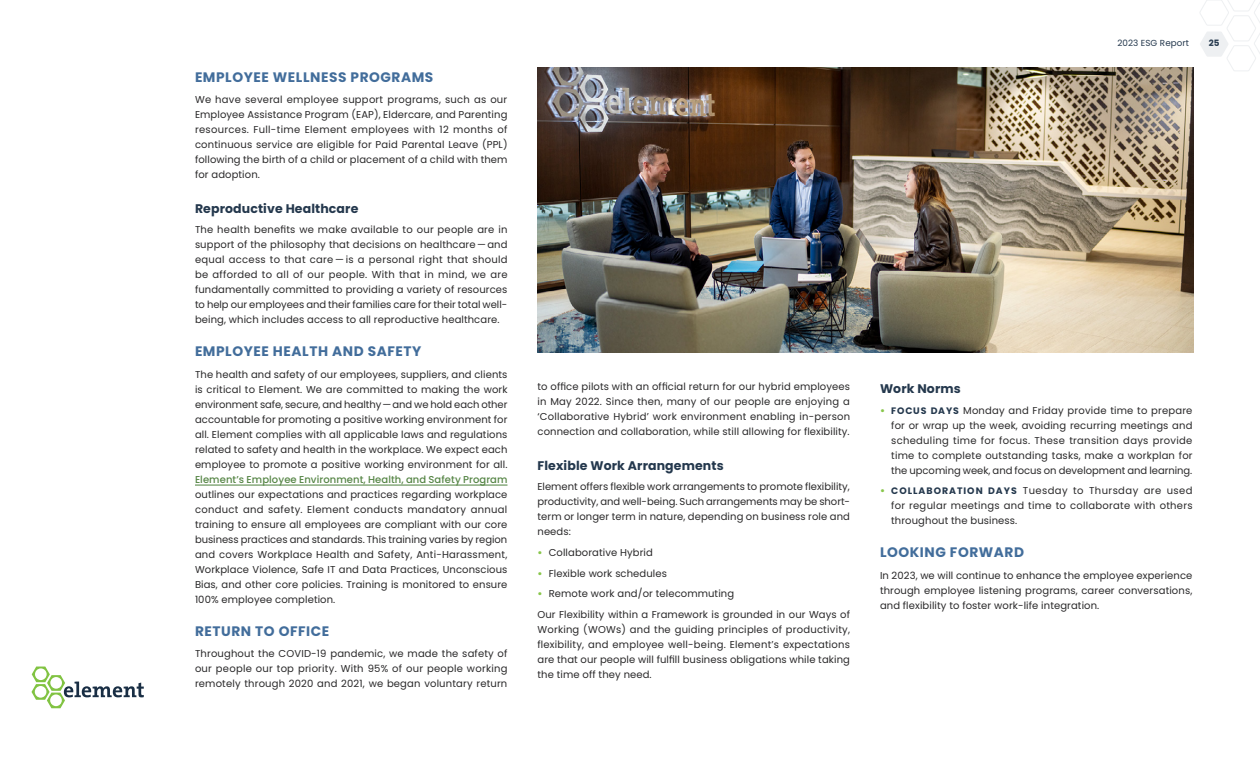
<style>
.page{position:relative;width:1260px;height:765px;background:#fff}
.page>*{position:absolute;margin:0;border:0;box-sizing:border-box;transform-origin:0 0}
.t1{font:700 13.75px "Poppins";letter-spacing:.04em;color:#426d9b}
.t2{font:700 12.5px "Poppins";letter-spacing:.01em;color:#24384d}
.Body{font:10px/15px "Poppins";letter-spacing:.01em;color:#292829;text-align:justify}
.t3{font:8.75px "Poppins";letter-spacing:.01em;color:#24384d}
.t4{font:700 8.75px "Poppins";color:#24384d}
.s1{font-weight:500;color:#558545}
.s2{font-weight:700;color:#88c64b}
.s3{font-weight:700;font-size:9.38px;color:#24384d}
</style>
<div class="page">
<hr style="left:195px;top:485px;width:313px;height:1px;background:#4c7f3b">
<img style="left:538px;top:68px;width:655px;height:284px">
<svg style="left:1200px;top:0;width:60px;height:71px"></svg>
<svg style="left:32px;top:667px;width:112px;height:41px"></svg>
<h2 class="t1" style="left:195px;top:69px;width:240px">EMPLOYEE WELLNESS PROGRAMS</h2>
<p class="Body" style="left:195px;top:92px;width:314px">We have several employee support programs, such as our Employee Assistance Program (EAP), Eldercare, and Parenting resources. Full-time Element employees with 12 months of continuous service are eligible for Paid Parental Leave (PPL) following the birth of a child or placement of a child with them for adoption.</p>
<h3 class="t2" style="left:195px;top:201px;width:165px">Reproductive Healthcare</h3>
<p class="Body" style="left:195px;top:222px;width:314px">The health benefits we make available to our people are in support of the philosophy that decisions on healthcare—and equal access to that care — is a personal right that should be afforded to all of our people. With that in mind, we are fundamentally committed to providing a variety of resources to help our employees and their families care for their total well&shy;being, which includes access to all reproductive healthcare.</p>
<h2 class="t1" style="left:195px;top:344px;width:228px">EMPLOYEE HEALTH AND SAFETY</h2>
<p class="Body" style="left:195px;top:367px;width:314px">The health and safety of our employees, suppliers, and clients is critical to Element. We are committed to making the work environment safe, secure, and healthy—and we hold each other accountable for promoting a positive working environment for all. Element complies with all applicable laws and regulations related to safety and health in the workplace. We expect each employee to promote a positive working environment for all.<br><span class="s1">Element’s Employee Environment, Health, and Safety Program </span>outlines our expectations and practices regarding workplace conduct and safety. Element conducts mandatory annual training to ensure all employees are compliant with our core business practices and standards. This training varies by region and covers Workplace Health and Safety, Anti-Harassment, Workplace Violence, Safe IT and Data Practices, Unconscious Bias, and other core policies. Training is monitored to ensure 100% employee completion.</p>
<h2 class="t1" style="left:195px;top:623px;width:136px">RETURN TO OFFICE</h2>
<p class="Body" style="left:195px;top:646px;width:314px">Throughout the COVID-19 pandemic, we made the safety of our people our top priority. With 95% of our people working remotely through 2020 and 2021, we began voluntary return</p>
<p class="Body" style="left:538px;top:380px;width:314px">to office pilots with an official return for our hybrid employees in May 2022. Since then, many of our people are enjoying a ‘Collaborative Hybrid’ work environment enabling in-person connection and collaboration, while still allowing for flexibility.</p>
<h3 class="t2" style="left:538px;top:458px;width:188px">Flexible Work Arrangements</h3>
<p class="Body" style="left:538px;top:480px;width:314px">Element offers flexible work arrangements to promote flexibility, productivity, and well-being. Such arrangements may be short&shy;term or longer term in nature, depending on business role and needs:</p>
<p class="Body" style="left:538px;top:545px;width:117px"><span class="s2">•</span> Collaborative Hybrid</p>
<p class="Body" style="left:538px;top:566px;width:131px"><span class="s2">•</span> Flexible work schedules</p>
<p class="Body" style="left:538px;top:586px;width:198px"><span class="s2">•</span> Remote work and/or telecommuting</p>
<p class="Body" style="left:538px;top:607px;width:314px">Our Flexibility within a Framework is grounded in our Ways of Working (WOWs) and the guiding principles of productivity, flexibility, and employee well-being. Element’s expectations are that our people will fulfill business obligations while taking the time off they need.</p>
<p class="t3" style="left:1117px;top:38px;width:73px">2023 ESG Report</p>
<p class="t4" style="left:1209px;top:38px;width:12px">25</p>
<h3 class="t2" style="left:880px;top:381px;width:82px">Work Norms</h3>
<p class="Body" style="left:891px;top:403px;width:303px;text-indent:-11px"><span class="s2">•</span> <span class="s3">FOCUS DAYS</span> Monday and Friday provide time to prepare for or wrap up the week, avoiding recurring meetings and scheduling time for focus. These transition days provide time to complete outstanding tasks, make a workplan for the upcoming week, and focus on development and learning.</p>
<p class="Body" style="left:891px;top:483px;width:303px;text-indent:-11px"><span class="s2">•</span> <span class="s3">COLLABORATION DAYS</span> Tuesday to Thursday are used for regular meetings and time to collaborate with others throughout the business.</p>
<h2 class="t1" style="left:880px;top:545px;width:146px">LOOKING FORWARD</h2>
<p class="Body" style="left:880px;top:568px;width:314px">In 2023, we will continue to enhance the employee experience through employee listening programs, career conversations, and flexibility to foster work-life integration.</p>
</div>
